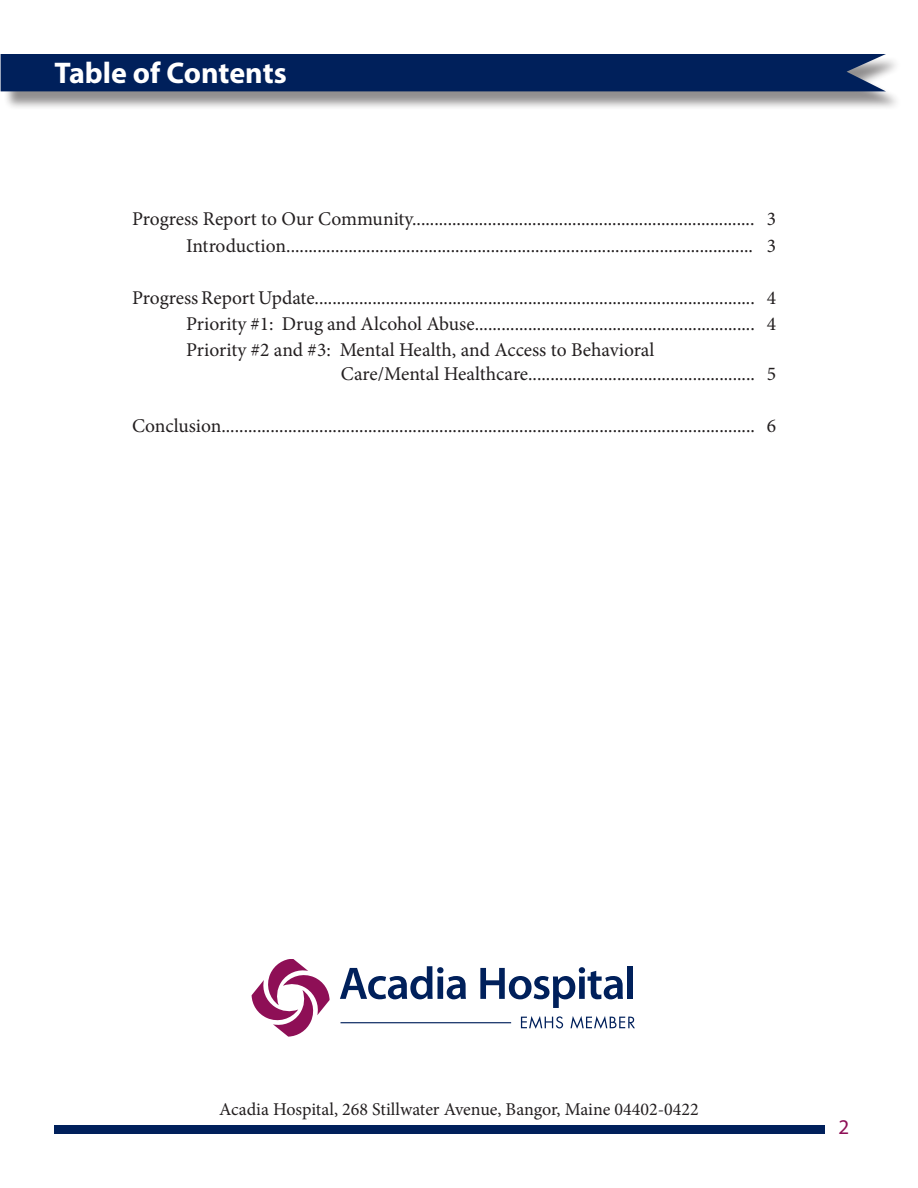
<style>
.page{position:relative;width:918px;height:1188px;background:#fff}
.page>*{position:absolute;margin:0;border:0;box-sizing:border-box;transform-origin:0 0}
.t1{font:700 30px "Myriad Pro";color:#fff}
.t2{font:21px "Myriad Pro";color:#8e0f56}
.t3{font:19.5px/23.4px "Minion Pro";color:#231f20}
.t4{font:18px "Minion Pro";color:#231f20}
</style>
<div class="page">
<div style="left:54px;top:1125px;width:770px;height:9px;background:#00205b"></div>
<div style="left:3px;top:56px;width:900px;height:54px;background:#231f20;opacity:.5"></div>
<div style="left:1px;top:54px;width:885px;height:37px;background:#00205b"></div>
<svg style="left:252px;top:959px;width:78px;height:77px"></svg>
<svg style="left:340px;top:966px;width:126px;height:33px"></svg>
<svg style="left:480px;top:967px;width:143px;height:41px"></svg>
<div style="left:628px;top:966px;width:5px;height:33px;background:#00205b"></div>
<svg style="left:521px;top:1016px;width:42px;height:13px"></svg>
<svg style="left:570px;top:1016px;width:65px;height:13px"></svg>
<hr style="left:341px;top:1022px;width:170px;height:1px;background:#00205b">
<p class="t1" style="left:55px;top:53px;width:234px">Table of Contents</p>
<p class="t3" style="left:132px;top:208px;width:624px">Progress Report to Our Community.............................................................................</p>
<p class="t3" style="left:767px;top:208px;width:11px">3</p>
<p class="t3" style="left:186px;top:234px;width:569px">Introduction.........................................................................................................</p>
<p class="t3" style="left:767px;top:234px;width:11px">3</p>
<p class="t3" style="left:132px;top:286px;width:624px">Progress Report Update...................................................................................................</p>
<p class="t3" style="left:767px;top:286px;width:11px">4</p>
<p class="t3" style="left:186px;top:312px;width:570px">Priority #1: Drug and Alcohol Abuse...............................................................</p>
<p class="t3" style="left:767px;top:312px;width:11px">4</p>
<p class="t3" style="left:341px;top:338px;width:415px;text-indent:-155px">Priority #2 and #3: Mental Health, and Access to Behavioral<br>Care/Mental Healthcare...................................................</p>
<p class="t3" style="left:767px;top:362px;width:11px">5</p>
<p class="t3" style="left:132px;top:414px;width:624px">Conclusion........................................................................................................................</p>
<p class="t3" style="left:767px;top:414px;width:11px">6</p>
<p class="t4" style="left:219px;top:1097px;width:481px">Acadia Hospital, 268 Stillwater Avenue, Bangor, Maine 04402-0422</p>
<p class="t2" style="left:839px;top:1114px;width:12px">2</p>
</div>
